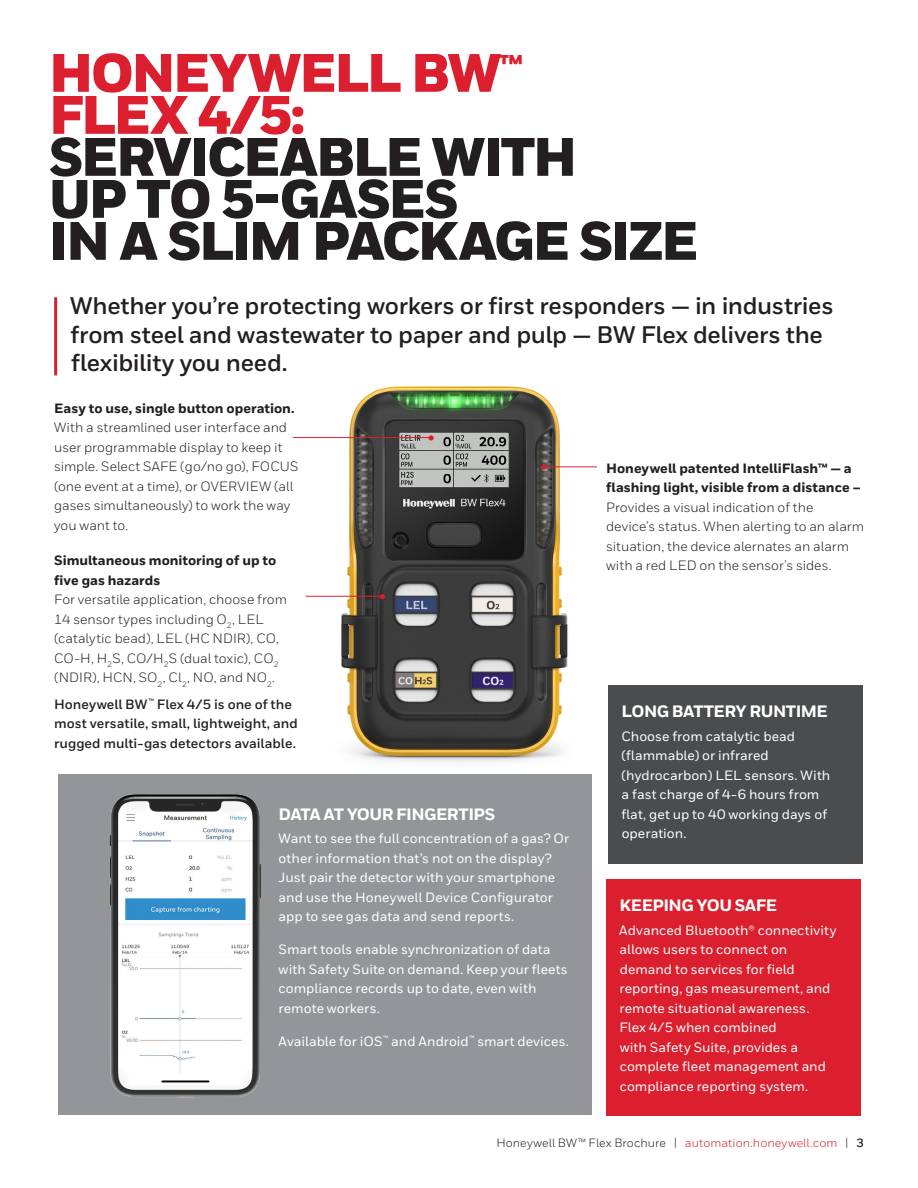
<style>
.page{position:relative;width:918px;height:1188px;background:#fff}
.page>*{position:absolute;margin:0;border:0;box-sizing:border-box;transform-origin:0 0}
.Title_40_30__the_rest{font:900 54px/42px "Honeywell Sans";letter-spacing:-.045em;color:#231f20}
.Title_40_30__the_rest-2{font:900 54px/42px "Honeywell Sans";letter-spacing:-.045em;color:#dc1f2e}
.Intro_Body{font:700 24px/28.5px "Honeywell Sans";letter-spacing:-.015em;color:#231f20}
.Red_Sidebar__Heading{font:800 16.5px "Honeywell Sans";letter-spacing:-.03em;color:#fff}
.Body__9_13_pt{font:500 13.5px/19.5px "Honeywell Sans";color:#fff}
.Body__9_13_pt-2{font:13.5px/19.5px "Honeywell Sans";color:#231f20}
.Body__9_13_pt-3{font:700 13.5px/19.5px "Honeywell Sans";color:#231f20}
.Body__9_13_pt-4{font:800 13.5px/19.5px "Honeywell Sans";color:#231f20}
.t1{font:12px "Honeywell Sans";letter-spacing:.005em;color:#231f20}
.s1{font-weight:800}
.s2{color:#dc1f2e}
.s3{font-weight:700}
</style>
<div class="page">
<img style="left:325px;top:386px;width:266px;height:377px">
<hr style="left:54px;top:297px;width:3px;height:78px;background:#dc1f2e">
<hr style="left:293px;top:437px;width:138px;height:1px;background:#dc1f2e">
<svg style="left:428px;top:435px;width:6px;height:6px"></svg>
<div style="left:59px;top:774px;width:533px;height:341px;background:#939598"></div>
<img style="left:109px;top:794px;width:152px;height:304px">
<div style="left:606px;top:879px;width:254px;height:236px;background:#dc1f2e"></div>
<div style="left:608px;top:685px;width:254px;height:179px;background:#4b4c4d"></div>
<hr style="left:306px;top:596px;width:76px;height:1px;background:#dc1f2e">
<svg style="left:380px;top:594px;width:5px;height:5px"></svg>
<hr style="left:544px;top:466px;width:53px;height:1px;background:#dc1f2e">
<svg style="left:541px;top:464px;width:5px;height:5px"></svg>
<p class="Title_40_30__the_rest-2" style="left:49px;top:54px;width:475px">HONEYWELL BW<sup>™<br></sup>FLEX 4/5:</p>
<p class="Title_40_30__the_rest" style="left:49px;top:138px;width:651px">SERVICEABLE WITH<br>UP TO 5-GASES<br>IN A SLIM PACKAGE SIZE</p>
<p class="Intro_Body" style="left:70px;top:292px;width:765px">Whether you’re protecting workers or first responders — in industries from steel and wastewater to paper and pulp — BW Flex delivers the flexibility you need.</p>
<p class="Body__9_13_pt-2" style="left:54px;top:398px;width:246px"><span class="s1">Easy to use, single button operation.<br></span>With a streamlined user interface and user programmable display to keep it simple. Select SAFE (go/no go), FOCUS (one event at a time), or OVERVIEW (all gases simultaneously) to work the way you want to.</p>
<p class="Body__9_13_pt-2" style="left:54px;top:551px;width:234px"><span class="s1">Simultaneous monitoring of up to five gas hazards<br></span>For versatile application, choose from<br>14 sensor types including O<sub>2</sub>, LEL (catalytic bead), LEL (HC NDIR), CO,<br>CO-H, H<sub>2</sub>S, CO/H<sub>2</sub>S (dual toxic), CO<sub>2 </sub>(NDIR), HCN, SO<sub>2</sub>, Cl<sub>2</sub>, NO, and NO<sub>2</sub>.</p>
<p class="Body__9_13_pt-3" style="left:54px;top:695px;width:245px">Honeywell BW<sup>™</sup> Flex 4/5 is one of the most versatile, small, lightweight, and rugged multi-gas detectors available.</p>
<p class="Body__9_13_pt-4" style="left:606px;top:459px;width:256px">Honeywell patented IntelliFlash™ — a flashing light, visible from a distance –</p>
<p class="Body__9_13_pt-2" style="left:606px;top:497px;width:259px">Provides a visual indication of the device’s status. When alerting to an alarm situation, the device alernates an alarm with a red LED on the sensor’s sides.</p>
<p class="Red_Sidebar__Heading" style="left:621px;top:701px;width:208px">LONG BATTERY RUNTIME</p>
<p class="Body__9_13_pt" style="left:621px;top:727px;width:211px">Choose from catalytic bead (flammable) or infrared (hydrocarbon) LEL sensors. With a fast charge of 4-6 hours from flat, get up to 40 working days of operation.</p>
<p class="Red_Sidebar__Heading" style="left:279px;top:804px;width:218px">DATA AT YOUR FINGERTIPS</p>
<p class="Body__9_13_pt" style="left:279px;top:829px;width:292px">Want to see the full concentration of a gas? Or other information that’s not on the display?<br>Just pair the detector with your smartphone and use the Honeywell Device Configurator app to see gas data and send reports.</p>
<p class="Body__9_13_pt" style="left:279px;top:940px;width:291px">Smart tools enable synchronization of data with Safety Suite on demand. Keep your fleets compliance records up to date, even with remote workers.</p>
<p class="Body__9_13_pt" style="left:279px;top:1032px;width:292px">Available for iOS<sup>™</sup> and Android<sup>™</sup> smart devices.</p>
<p class="Red_Sidebar__Heading" style="left:619px;top:895px;width:159px">KEEPING YOU SAFE</p>
<p class="Body__9_13_pt" style="left:619px;top:921px;width:219px">Advanced Bluetooth® connectivity allows users to connect on demand to services for field reporting, gas measurement, and remote situational awareness.<br>Flex 4/5 when combined<br>with Safety Suite, provides a complete fleet management and compliance reporting system.</p>
<p class="t1" style="left:496px;top:1135px;width:369px">Honeywell BW™ Flex Brochure | <span class="s2">automation.honeywell.com</span> | <span class="s3">3</span></p>
</div>
